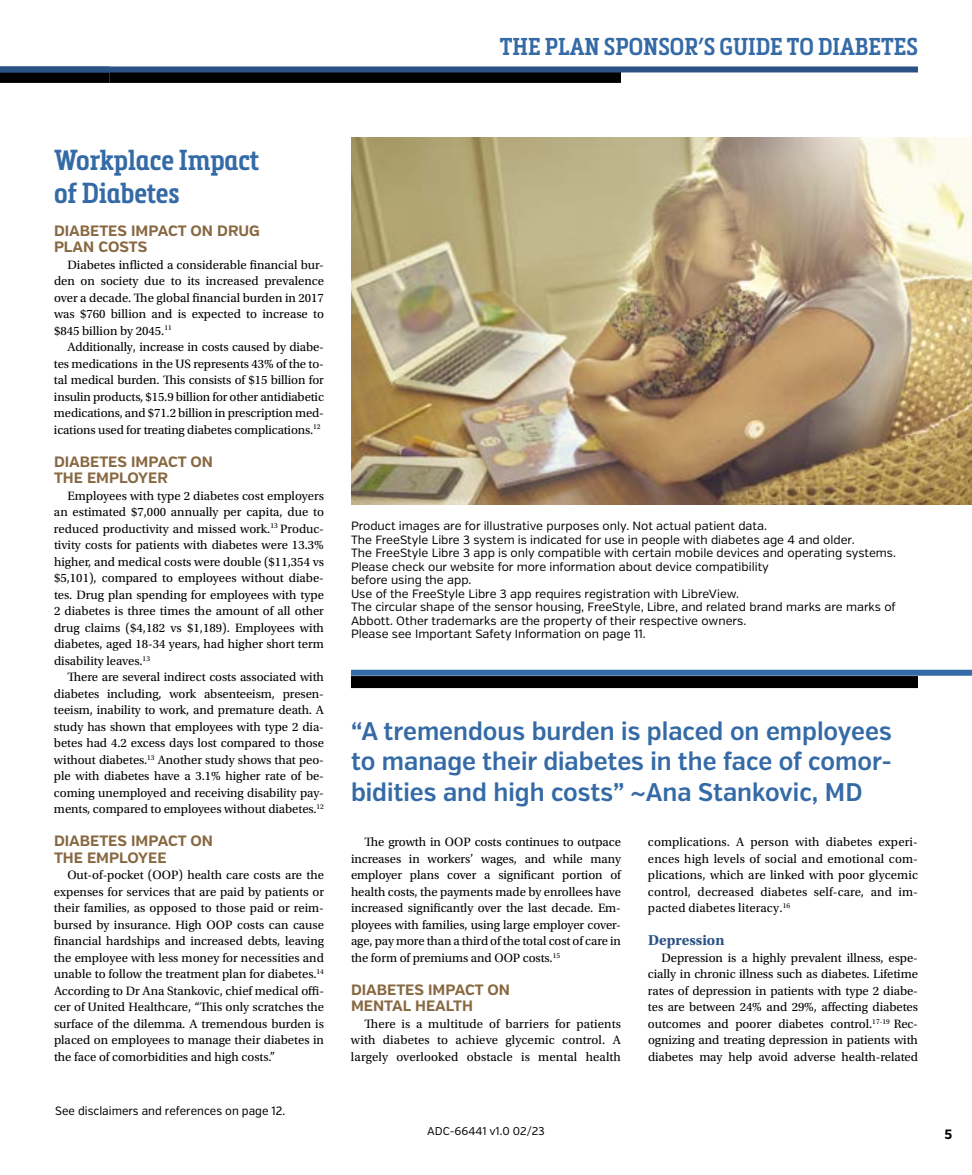
<style>
.page{position:relative;width:972px;height:1175px;background:#fff}
.page>*{position:absolute;margin:0;border:0;box-sizing:border-box;transform-origin:0 0}
.t1{font:600 28.5px/33px "Metronic Slab Narrow";letter-spacing:-.005em;color:#346aa6}
.t2{font:600 condensed 25.5px/30.6px "Verb";color:#346aa6;text-align:justify}
.t3{font:600 24px "Metronic Slab Narrow";color:#346aa6}
.t4{font:700 15px/16.5px "Verb";color:#876841}
.t5{font:700 15px "Utopia Std";color:#2b5284}
.t6{font:700 condensed 13.5px "Verb";color:#000}
.t7{font:12.75px/16.5px "Utopia Std";color:#000;text-align:justify}
.t8{font:12px/13.5px "Verb";color:#000}
.t9{font:12px "Verb Cond";color:#000}
.t10{font:11.25px "Verb";color:#000}
</style>
<div class="page">
<div style="left:0;top:71px;width:110px;height:12px;background:#000"></div>
<div style="left:110px;top:71px;width:511px;height:12px;background:#000"></div>
<div style="left:0;top:66px;width:918px;height:6px;background:#2b5284"></div>
<div style="left:351px;top:676px;width:567px;height:12px;background:#000"></div>
<div style="left:351px;top:669px;width:621px;height:6px;background:#346aa6"></div>
<img style="left:351px;top:137px;width:621px;height:367px">
<h3 class="t3" style="left:500px;top:32px;width:420px">THE PLAN SPONSOR’S GUIDE TO DIABETES</h3>
<h1 class="t1" style="left:54px;top:143px;width:207px">Workplace Impact of Diabetes</h1>
<p class="t4" style="left:54px;top:222px;width:207px">DIABETES IMPACT ON DRUG<br>PLAN COSTS</p>
<p class="t7" style="left:54px;top:256px;width:272px;text-indent:13px">Diabetes inflicted a considerable financial bur&shy;den on society due to its increased prevalence over a decade. The global financial burden in 2017 was $760 billion and is expected to increase to $845 billion by 2045.<sup>11</sup></p>
<p class="t7" style="left:54px;top:339px;width:272px;text-indent:14px">Additionally, increase in costs caused by diabe&shy;tes medications in the US represents 43% of the to&shy;tal medical burden. This consists of $15 billion for insulin products, $15.9 billion for other antidiabetic medications, and $71.2 billion in prescription med&shy;ications used for treating diabetes complications.<sup>12</sup></p>
<p class="t4" style="left:54px;top:453px;width:161px">DIABETES IMPACT ON<br>THE EMPLOYER</p>
<p class="t7" style="left:54px;top:487px;width:272px;text-indent:14px">Employees with type 2 diabetes cost employers an estimated $7,000 annually per capita, due to reduced productivity and missed work.<sup>13</sup> Produc&shy;tivity costs for patients with diabetes were 13.3% higher, and medical costs were double ($11,354 vs $5,101), compared to employees without diabe&shy;tes. Drug plan spending for employees with type 2 diabetes is three times the amount of all other drug claims ($4,182 vs $1,189). Employees with diabetes, aged 18-34 years, had higher short term disability leaves.<sup>13</sup></p>
<p class="t7" style="left:54px;top:669px;width:272px;text-indent:14px">There are several indirect costs associated with diabetes including, work absenteeism, presen&shy;teeism, inability to work, and premature death. A study has shown that employees with type 2 dia&shy;betes had 4.2 excess days lost compared to those without diabetes.<sup>13</sup> Another study shows that peo&shy;ple with diabetes have a 3.1% higher rate of be&shy;coming unemployed and receiving disability pay&shy;ments, compared to employees without diabetes.<sup>12</sup></p>
<p class="t4" style="left:54px;top:833px;width:161px">DIABETES IMPACT ON<br>THE EMPLOYEE</p>
<p class="t7" style="left:54px;top:867px;width:272px;text-indent:14px">Out-of-pocket (OOP) health care costs are the expenses for services that are paid by patients or their families, as opposed to those paid or reim&shy;bursed by insurance. High OOP costs can cause financial hardships and increased debts, leaving the employee with less money for necessities and unable to follow the treatment plan for diabetes.<sup>14<br></sup>According to Dr Ana Stankovic, chief medical offi&shy;cer of United Healthcare, “This only scratches the surface of the dilemma. A tremendous burden is placed on employees to manage their diabetes in the face of comorbidities and high costs.”</p>
<p class="t9" style="left:55px;top:1104px;width:232px">See disclaimers and references on page 12.</p>
<p class="t8" style="left:351px;top:519px;width:547px">Product images are for illustrative purposes only. Not actual patient data.<br>The FreeStyle Libre 3 system is indicated for use in people with diabetes age 4 and older.<br>The FreeStyle Libre 3 app is only compatible with certain mobile devices and operating systems.<br>Please check our website for more information about device compatibility<br>before using the app.<br>Use of the FreeStyle Libre 3 app requires registration with LibreView.<br>The circular shape of the sensor housing, FreeStyle, Libre, and related brand marks are marks of Abbott. Other trademarks are the property of their respective owners.<br>Please see Important Safety Information on page 11.</p>
<h2 class="t2" style="left:351px;top:716px;width:542px">“A tremendous burden is placed on employees to manage their diabetes in the face of comor&shy;bidities and high costs” ~Ana Stankovic, MD</h2>
<p class="t7" style="left:351px;top:834px;width:272px;text-indent:14px">The growth in OOP costs continues to outpace increases in workers’ wages, and while many employer plans cover a significant portion of health costs, the payments made by enrollees have increased significantly over the last decade. Em&shy;ployees with families, using large employer cover&shy;age, pay more than a third of the total cost of care in the form of premiums and OOP costs.<sup>15</sup></p>
<p class="t4" style="left:351px;top:981px;width:161px">DIABETES IMPACT ON<br>MENTAL HEALTH</p>
<p class="t7" style="left:351px;top:1015px;width:272px;text-indent:14px">There is a multitude of barriers for patients with diabetes to achieve glycemic control. A largely overlooked obstacle is mental health</p>
<p class="t7" style="left:648px;top:834px;width:272px">complications. A person with diabetes experi&shy;ences high levels of social and emotional com&shy;plications, which are linked with poor glycemic control, decreased diabetes self-care, and im&shy;pacted diabetes literacy.<sup>16</sup></p>
<p class="t5" style="left:648px;top:931px;width:78px">Depression</p>
<p class="t7" style="left:648px;top:949px;width:272px;text-indent:14px">Depression is a highly prevalent illness, espe&shy;cially in chronic illness such as diabetes. Lifetime rates of depression in patients with type 2 diabe&shy;tes are between 24% and 29%, affecting diabetes outcomes and poorer diabetes control.<sup>17-19</sup> Rec&shy;ognizing and treating depression in patients with diabetes may help avoid adverse health-related</p>
<p class="t10" style="left:427px;top:1124px;width:119px">ADC-66441 v1.0 02/23</p>
<p class="t6" style="left:945px;top:1126px;width:9px">5</p>
</div>
